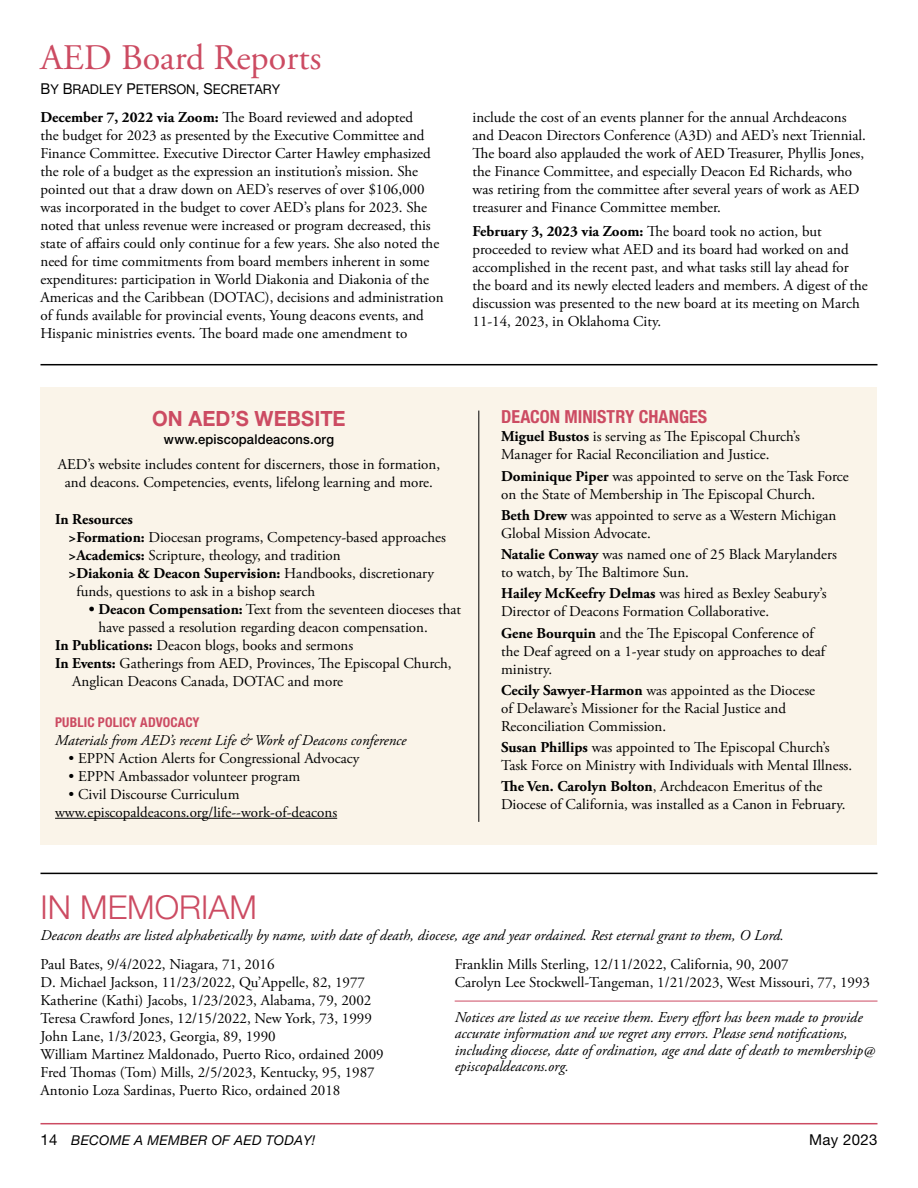
<style>
.page{position:relative;width:918px;height:1188px;background:#fff}
.page>*{position:absolute;margin:0;border:0;box-sizing:border-box;transform-origin:0 0}
.t1{font:36px "Adobe Garamond Pro";color:#cc4b62}
.t2{font:300 33px "Helvetica Neue LT Pro";color:#cc4b62}
.t3{font:700 21px "Helvetica Neue LT Pro";letter-spacing:.005em;color:#cc4b62;scale:.96 1}
.t4{font:700 condensed 18px "Helvetica Neue LT Pro";color:#cc4b62}
.t5{font:15px/18px "Adobe Garamond Pro";color:#000}
.t6{font:italic 15px/16.5px "Adobe Garamond Pro";color:#000}
.t7{font:700 15px "Adobe Garamond Pro";color:#000}
.t8{font:15px "Helvetica Neue LT Pro";letter-spacing:.02em;color:#000}
.t9{font:13.5px "Helvetica Neue LT Pro Roman SC900";color:#000;scale:.96 1}
.t10{font:italic 13.5px "Helvetica Neue LT Pro";letter-spacing:.02em;color:#000}
.t11{font:500 13.5px "Helvetica Neue LT Pro";letter-spacing:.01em;color:#000;scale:.96 1}
.t12{font:700 condensed 13.5px "Helvetica Neue LT Pro";letter-spacing:.01em;color:#cc4b62}
.s1{font-size:15px}
.s2{font-weight:700}
.s3{font-weight:400}
.s4{font-style:normal;font-size:15px}
</style>
<div class="page">
<hr style="left:40px;top:1123px;width:838px;height:1px;background:#cc4b62">
<div style="left:40px;top:387px;width:838px;height:458px;background:#faf4e9"></div>
<hr style="left:455px;top:1001px;width:423px;height:1px;background:#cc4b62">
<hr style="left:40px;top:873px;width:838px;height:1px;background:#000">
<hr style="left:40px;top:364px;width:838px;height:1px;background:#000">
<hr style="left:55px;top:818px;width:282px;height:1px;background:#000">
<hr style="left:478px;top:411px;width:1px;height:411px;background:#000">
<h1 class="t1" style="left:40px;top:36px;width:282px">AED Board Reports</h1>
<p class="t9" style="left:40px;top:81px;width:251px"><span class="s1">B</span>Y <span class="s1">B</span>RAD LEY <span class="s1">P</span>ETERSON<span class="s1">, S</span>ECRETARY</p>
<p class="t5" style="left:40px;top:108px;width:405px"><span class="s2">December 7, 2022 via Zoom:</span> The Board reviewed and adopted<br>the budget for 2023 as presented by the Executive Committee and Finance Committee. Executive Director Carter Hawley emphasized the role of a budget as the expression an institution’s mission. She pointed out that a draw down on AED’s reserves of over $106,000 was incorporated in the budget to cover AED’s plans for 2023. She noted that unless revenue were increased or program decreased, this state of affairs could only continue for a few years. She also noted the need for time commitments from board members inherent in some expenditures: participation in World Diakonia and Diakonia of the Americas and the Caribbean (DOTAC), decisions and administration of funds available for provincial events, Young deacons events, and Hispanic ministries events. The board made one amendment to</p>
<p class="t5" style="left:472px;top:108px;width:395px">include the cost of an events planner for the annual Archdeacons and Deacon Directors Conference (A3D) and AED’s next Triennial.<br>The board also applauded the work of AED Treasurer, Phyllis Jones, the Finance Committee, and especially Deacon Ed Richards, who was retiring from the committee after several years of work as AED treasurer and Finance Committee member.</p>
<p class="t5" style="left:472px;top:223px;width:397px"><span class="s2">February 3, 2023 via Zoom:</span> The board took no action, but proceeded to review what AED and its board had worked on and accomplished in the recent past, and what tasks still lay ahead for the board and its newly elected leaders and members. A digest of the discussion was presented to the new board at its meeting on March 11-14, 2023, in Oklahoma City.</p>
<h3 class="t3" style="left:152px;top:405px;width:203px">ON AED’S WEBSITE</h3>
<p class="t11" style="left:164px;top:431px;width:179px">www.episcopaldeacons.org</p>
<p class="t5" style="left:58px;top:456px;width:384px;text-align:center">AED’s website includes content for discerners, those in formation, and deacons. Competencies, events, lifelong learning and more.</p>
<p class="t7" style="left:55px;top:510px;width:79px">In Resources</p>
<p class="t5" style="left:69px;top:529px;width:379px"><span class="s2">&gt;Formation:</span> Diocesan programs, Competency-based approaches</p>
<p class="t5" style="left:69px;top:547px;width:274px"><span class="s2">&gt;Academics:</span> Scripture, theology, and tradition</p>
<p class="t7" style="left:69px;top:564px;width:367px">&gt;Diakonia &amp; Deacon Supervision: <span class="s3">Handbooks, discretionary</span></p>
<p class="t5" style="left:76px;top:583px;width:240px">funds, questions to ask in a bishop search</p>
<p class="t5" style="left:89px;top:601px;width:374px"><span class="s2">• Deacon Compensation:</span> Text from the seventeen dioceses that</p>
<p class="t5" style="left:98px;top:619px;width:331px">have passed a resolution regarding deacon compensation.</p>
<p class="t5" style="left:55px;top:637px;width:300px"><span class="s2">In Publications:</span> Deacon blogs, books and sermons</p>
<p class="t5" style="left:55px;top:655px;width:398px"><span class="s2">In Events:</span> Gatherings from AED, Provinces, The Episcopal Church,</p>
<p class="t5" style="left:72px;top:673px;width:272px">Anglican Deacons Canada, DOTAC and more</p>
<p class="t12" style="left:55px;top:714px;width:146px">PUBLIC POLICY ADVOCACY</p>
<p class="t6" style="left:55px;top:732px;width:353px">Materials from AED’s recent Life &amp; Work of Deacons conference</p>
<p class="t5" style="left:69px;top:750px;width:292px">• EPPN Action Alerts for Congressional Advocacy</p>
<p class="t5" style="left:69px;top:768px;width:233px">• EPPN Ambassador volunteer program</p>
<p class="t5" style="left:55px;top:786px;width:284px;text-indent:14px">• Civil Discourse Curriculum www.episcopaldeacons.org/life--work-of-deacons</p>
<p class="t4" style="left:501px;top:406px;width:208px">DEACON MINISTRY CHANGES</p>
<p class="t5" style="left:501px;top:428px;width:300px"><span class="s2">Miguel Bustos</span> is serving as The Episcopal Church’s<br>Manager for Racial Reconciliation and Justice.</p>
<p class="t5" style="left:501px;top:467px;width:349px"><span class="s2">Dominique Piper</span> was appointed to serve on the Task Force on the State of Membership in The Episcopal Church.</p>
<p class="t5" style="left:501px;top:507px;width:337px"><span class="s2">Beth Drew</span> was appointed to serve as a Western Michigan<br>Global Mission Advocate.</p>
<p class="t5" style="left:501px;top:546px;width:337px"><span class="s2">Natalie Conway</span> was named one of 25 Black Marylanders to watch, by The Baltimore Sun.</p>
<p class="t5" style="left:501px;top:585px;width:327px"><span class="s2">Hailey McKeefry Delmas</span> was hired as Bexley Seabury’s<br>Director of Deacons Formation Collaborative.</p>
<p class="t5" style="left:501px;top:624px;width:326px"><span class="s2">Gene Bourquin</span> and the The Episcopal Conference of the Deaf agreed on a 1-year study on approaches to deaf ministry.</p>
<p class="t5" style="left:501px;top:682px;width:316px"><span class="s2">Cecily Sawyer-Harmon</span> was appointed as the Diocese of Delaware’s Missioner for the Racial Justice and<br>Reconciliation Commission.</p>
<p class="t5" style="left:501px;top:739px;width:353px"><span class="s2">Susan Phillips</span> was appointed to The Episcopal Church’s<br>Task Force on Ministry with Individuals with Mental Illness.</p>
<p class="t5" style="left:501px;top:778px;width:346px"><span class="s2">The Ven. Carolyn Bolton</span>, Archdeacon Emeritus of the<br>Diocese of California, was installed as a Canon in February.</p>
<h2 class="t2" style="left:40px;top:887px;width:218px">IN MEMORIAM</h2>
<p class="t6" style="left:40px;top:928px;width:745px">Deacon deaths are listed alphabetically by name, with date of death, diocese, age and year ordained. Rest eternal grant to them, O Lord.</p>
<p class="t5" style="left:40px;top:956px;width:345px">Paul Bates, 9/4/2022, Niagara, 71, 2016<br>D. Michael Jackson, 11/23/2022, Qu’Appelle, 82, 1977<br>Katherine (Kathi) Jacobs, 1/23/2023, Alabama, 79, 2002<br>Teresa Crawford Jones, 12/15/2022, New York, 73, 1999<br>John Lane, 1/3/2023, Georgia, 89, 1990<br>William Martinez Maldonado, Puerto Rico, ordained 2009<br>Fred Thomas (Tom) Mills, 2/5/2023, Kentucky, 95, 1987<br>Antonio Loza Sardinas, Puerto Rico, ordained 2018</p>
<p class="t5" style="left:455px;top:956px;width:417px">Franklin Mills Sterling, 12/11/2022, California, 90, 2007<br>Carolyn Lee Stockwell-Tangeman, 1/21/2023, West Missouri, 77, 1993</p>
<p class="t6" style="left:455px;top:1009px;width:422px">Notices are listed as we receive them. Every effort has been made to provide accurate information and we regret any errors. Please send notifications, including diocese, date of ordination, age and date of death to membership@ episcopaldeacons.org.</p>
<p class="t10" style="left:40px;top:1132px;width:276px"><span class="s4">14</span> BECOME A MEMBER OF AED TODAY!</p>
<p class="t8" style="left:809px;top:1130px;width:70px">May 2023</p>
</div>
